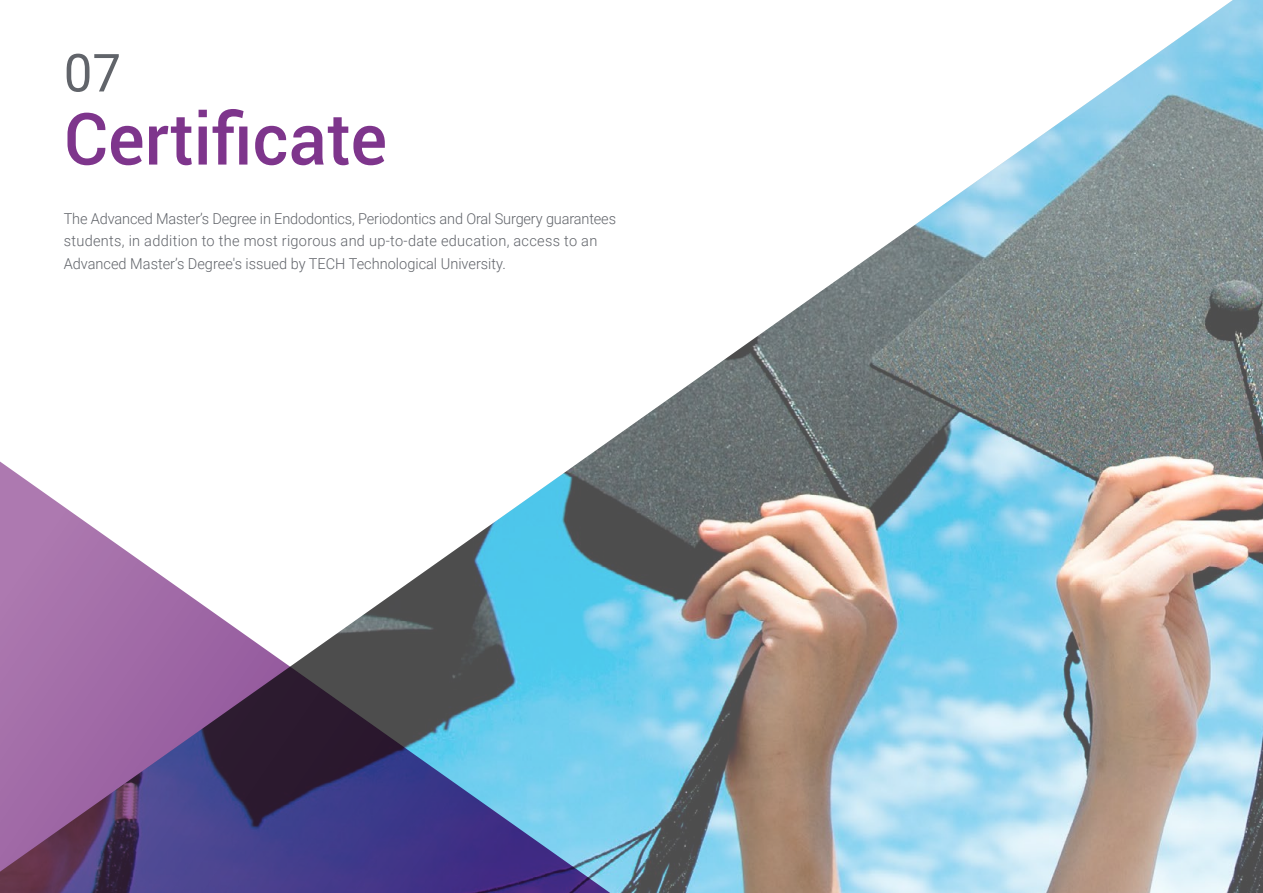
<style>
.page{position:relative;width:1263px;height:893px;background:#fff}
.page>*{position:absolute;margin:0;border:0;box-sizing:border-box;transform-origin:0 0}
.t1{font:500 72px "Roboto";color:#7e358c}
.t2{font:52.5px "Roboto";color:#61646a}
.t3{font:300 15px/22.5px "Roboto";color:#61646a}
</style>
<div class="page">
<img style="left:602px;top:0;width:661px;height:893px">
<svg style="left:0;top:446px;width:640px;height:447px"></svg>
<h2 class="t2" style="left:64px;top:36px;width:59px">07</h2>
<h1 class="t1" style="left:64px;top:88px;width:325px">Certificate</h1>
<p class="t3" style="left:64px;top:207px;width:554px">The Advanced Master’s Degree in Endodontics, Periodontics and Oral Surgery guarantees students, in addition to the most rigorous and up-to-date education, access to an<br>Advanced Master’s Degree's issued by TECH Technological University.</p>
</div>
